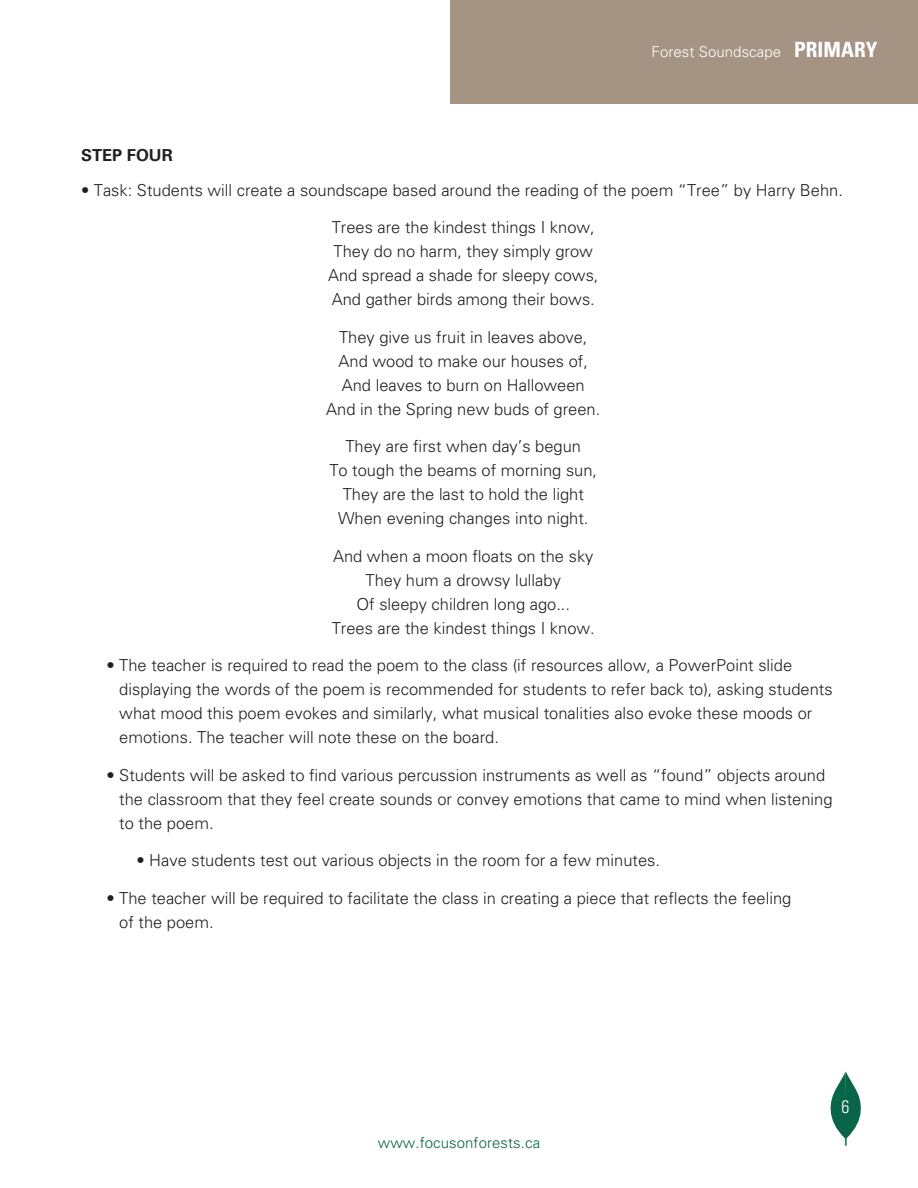
<style>
.page{position:relative;width:918px;height:1188px;background:#fff}
.page>*{position:absolute;margin:0;border:0;box-sizing:border-box;transform-origin:0 0}
.t1{font:300 condensed 18px "Univers";color:#fff}
.t2{font:300 16.5px/24px "Univers";color:#231f20;text-align:center}
.t3{font:700 16.5px "Univers";color:#231f20}
.t4{font:300 15px "Univers";letter-spacing:.005em;color:#fff}
.t5{font:300 15px "Univers";letter-spacing:.005em;color:#096547}
.s1{font-weight:700;font-stretch:condensed;font-size:21px}
</style>
<div class="page">
<div style="left:451px;top:0;width:467px;height:103px;background:#a59484"></div>
<svg style="left:831px;top:1072px;width:30px;height:74px"></svg>
<p class="t4" style="left:652px;top:43px;width:227px">Forest Soundscape <span class="s1">PRIMARY</span></p>
<p class="t3" style="left:81px;top:145px;width:93px">STEP FOUR</p>
<p class="t2" style="left:81px;top:178px;width:764px">• Task: Students will create a soundscape based around the reading of the poem “Tree” by Harry Behn.</p>
<p class="t2" style="left:328px;top:215px;width:272px">Trees are the kindest things I know, They do no harm, they simply grow And spread a shade for sleepy cows, And gather birds among their bows.</p>
<p class="t2" style="left:326px;top:325px;width:276px">They give us fruit in leaves above,<br>And wood to make our houses of,<br>And leaves to burn on Halloween<br>And in the Spring new buds of green.</p>
<p class="t2" style="left:329px;top:434px;width:269px">They are first when day’s begun<br>To tough the beams of morning sun,<br>They are the last to hold the light<br>When evening changes into night.</p>
<p class="t2" style="left:332px;top:544px;width:265px">And when a moon floats on the sky<br>They hum a drowsy lullaby<br>Of sleepy children long ago...<br>Trees are the kindest things I know.</p>
<p class="t2" style="left:119px;top:653px;width:715px;text-align:left;text-indent:-13px">• The teacher is required to read the poem to the class (if resources allow, a PowerPoint slide displaying the words of the poem is recommended for students to refer back to), asking students what mood this poem evokes and similarly, what musical tonalities also evoke these moods or emotions. The teacher will note these on the board.</p>
<p class="t2" style="left:119px;top:763px;width:715px;text-align:left;text-indent:-13px">• Students will be asked to find various percussion instruments as well as “found” objects around the classroom that they feel create sounds or convey emotions that came to mind when listening to the poem.</p>
<p class="t2" style="left:136px;top:848px;width:525px">• Have students test out various objects in the room for a few minutes.</p>
<p class="t2" style="left:119px;top:886px;width:674px;text-align:left;text-indent:-13px">• The teacher will be required to facilitate the class in creating a piece that reflects the feeling of the poem.</p>
<p class="t5" style="left:378px;top:1134px;width:164px">www.focusonforests.ca</p>
<p class="t1" style="left:842px;top:1095px;width:9px">6</p>
</div>
